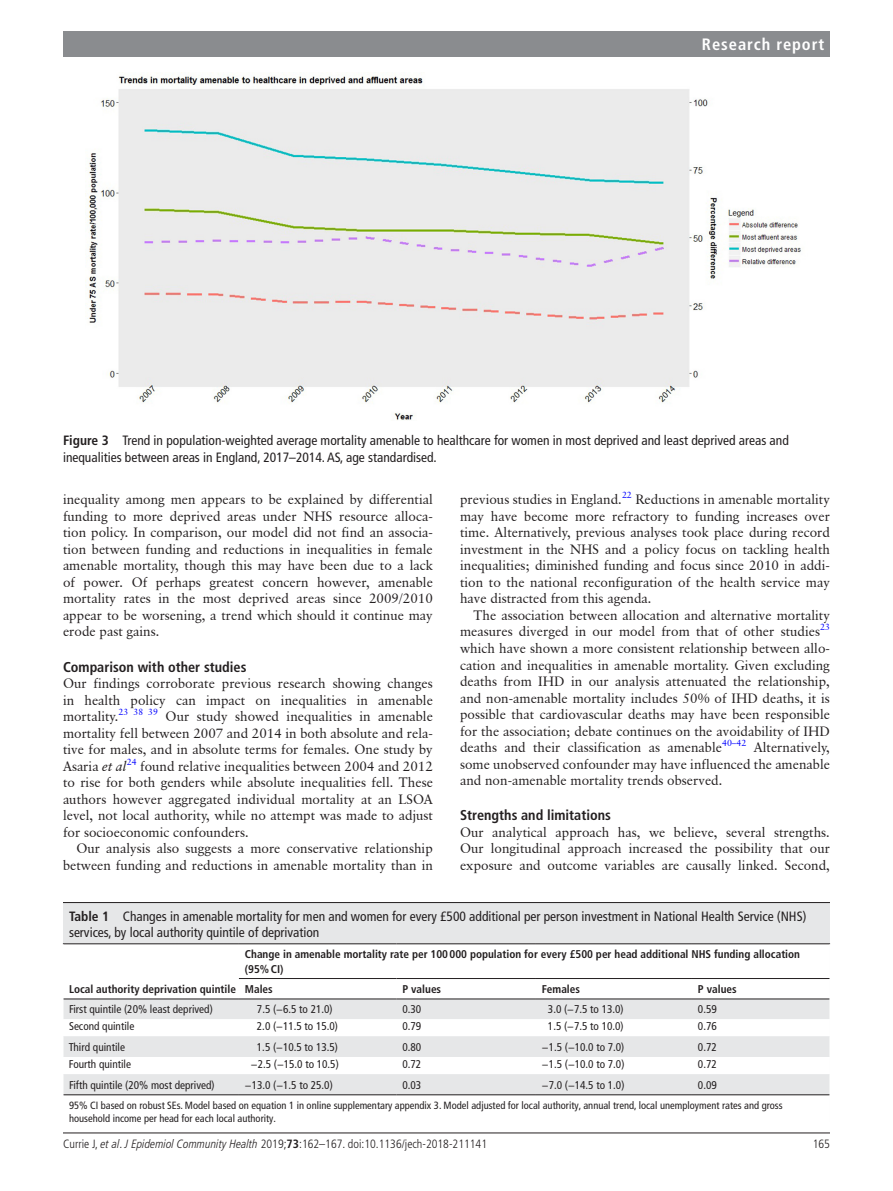
<style>
.page{position:relative;width:893px;height:1191px;background:#fff}
.page>*{position:absolute;margin:0;border:0;box-sizing:border-box;transform-origin:0 0}
.t1{font:700 condensed 16.5px "Frutiger LT Pro";letter-spacing:.055em;color:#fff}
.t2{font:700 condensed 14.25px "Frutiger LT Pro";color:#231f20}
.t3{font:13.5px/16.5px "Classical Garamond BT";color:#231f20;text-align:justify}
.t4{font:condensed 13.5px/16.5px "Frutiger LT Pro";color:#231f20}
.t5{font:300 condensed 12px "Frutiger LT Pro";color:#231f20}
.t6{font:condensed 11.25px "Frutiger LT Pro";color:#231f20}
.t7{font:700 condensed 11.25px/20.4px "Frutiger LT Pro";color:#231f20}
.t8{font:condensed 10.5px/13.5px "Frutiger LT Pro";color:#231f20}
.s1{font-weight:700}
.s2{font-style:italic}
</style>
<div class="page">
<hr style="left:63px;top:1132px;width:767px;height:1px;background:#231f20">
<div style="left:63px;top:31px;width:767px;height:25px;background:#8a8c8f"></div>
<img style="left:85px;top:72px;width:716px;height:348px">
<div style="left:63px;top:902px;width:767px;height:220px;background:#e6e7e8"></div>
<hr style="left:63px;top:902px;width:767px;height:1px;background:#231f20">
<div style="left:64px;top:944px;width:766px;height:178px;background:#fff"></div>
<svg style="left:64px;top:999px;width:766px;height:95px"></svg>
<hr style="left:63px;top:998px;width:176px;height:1px;background:#231f20">
<hr style="left:63px;top:943px;width:176px;height:1px;background:#231f20">
<hr style="left:239px;top:943px;width:157px;height:1px;background:#231f20">
<hr style="left:396px;top:943px;width:140px;height:1px;background:#231f20">
<hr style="left:536px;top:943px;width:156px;height:1px;background:#231f20">
<hr style="left:692px;top:943px;width:138px;height:1px;background:#231f20">
<hr style="left:239px;top:978px;width:157px;height:1px;background:#231f20">
<hr style="left:239px;top:998px;width:157px;height:1px;background:#231f20">
<hr style="left:396px;top:978px;width:140px;height:1px;background:#231f20">
<hr style="left:396px;top:998px;width:140px;height:1px;background:#231f20">
<hr style="left:536px;top:978px;width:156px;height:1px;background:#231f20">
<hr style="left:536px;top:998px;width:156px;height:1px;background:#231f20">
<hr style="left:692px;top:978px;width:138px;height:1px;background:#231f20">
<hr style="left:692px;top:998px;width:138px;height:1px;background:#231f20">
<hr style="left:63px;top:1094px;width:176px;height:1px;background:#231f20">
<hr style="left:239px;top:1094px;width:157px;height:1px;background:#231f20">
<hr style="left:396px;top:1094px;width:140px;height:1px;background:#231f20">
<hr style="left:536px;top:1094px;width:156px;height:1px;background:#231f20">
<hr style="left:692px;top:1094px;width:138px;height:1px;background:#231f20">
<hr style="left:63px;top:944px;width:1px;height:34px;background:#fff">
<svg style="left:63px;top:978px;width:1px;height:144px"></svg>
<p class="t1" style="left:702px;top:34px;width:124px">Research report</p>
<p class="t4" style="left:63px;top:432px;width:727px"><span class="s1">Figure 3</span> Trend in population-weighted average mortality amenable to healthcare for women in most deprived and least deprived areas and inequalities between areas in England, 2017–2014. AS, age standardised.</p>
<p class="t3" style="left:63px;top:491px;width:371px">inequality among men appears to be explained by differential funding to more deprived areas under NHS resource alloca&shy;tion policy. In comparison, our model did not find an associa&shy;tion between funding and reductions in inequalities in female amenable mortality, though this may have been due to a lack of power. Of perhaps greatest concern however, amenable mortality rates in the most deprived areas since 2009/2010 appear to be worsening, a trend which should it continue may erode past gains.</p>
<p class="t2" style="left:63px;top:658px;width:185px">Comparison with other studies</p>
<p class="t3" style="left:63px;top:675px;width:371px">Our findings corroborate previous research showing changes in health policy can impact on inequalities in amenable mortality.<sup>23</sup> <sup>38</sup> <sup>39</sup></p>
<p class="t3" style="left:63px;top:708px;width:371px;text-indent:103px">Our study showed inequalities in amenable mortality fell between 2007 and 2014 in both absolute and rela&shy;tive for males, and in absolute terms for females. One study by Asaria <span class="s2">et al</span><sup>24</sup> found relative inequalities between 2004 and 2012 to rise for both genders while absolute inequalities fell. These authors however aggregated individual mortality at an LSOA level, not local authority, while no attempt was made to adjust for socioeconomic confounders.</p>
<p class="t3" style="left:63px;top:840px;width:371px;text-align:right">Our analysis also suggests a more conservative relationship between funding and reductions in amenable mortality than in</p>
<p class="t3" style="left:460px;top:491px;width:371px">previous studies in England.<sup>22</sup> Reductions in amenable mortality may have become more refractory to funding increases over time. Alternatively, previous analyses took place during record investment in the NHS and a policy focus on tackling health inequalities; diminished funding and focus since 2010 in addi&shy;tion to the national reconfiguration of the health service may have distracted from this agenda.</p>
<p class="t3" style="left:460px;top:607px;width:371px;text-indent:14px">The association between allocation and alternative mortality measures diverged in our model from that of other studies<sup>23 </sup>which have shown a more consistent relationship between allo&shy;cation and inequalities in amenable mortality. Given excluding deaths from IHD in our analysis attenuated the relationship, and non-amenable mortality includes 50% of IHD deaths, it is possible that cardiovascular deaths may have been responsible for the association; debate continues on the avoidability of IHD deaths and their classification as amenable<sup>40–42</sup></p>
<p class="t3" style="left:460px;top:739px;width:371px;text-indent:294px">Alternatively, some unobserved confounder may have influenced the amenable and non-amenable mortality trends observed.</p>
<p class="t2" style="left:460px;top:807px;width:152px">Strengths and limitations</p>
<p class="t3" style="left:460px;top:823px;width:371px">Our analytical approach has, we believe, several strengths.<br>Our longitudinal approach increased the possibility that our exposure and outcome variables are causally linked. Second,</p>
<p class="t4" style="left:69px;top:908px;width:739px"><span class="s1">Table 1</span> Changes in amenable mortality for men and women for every £500 additional per person investment in National Health Service (NHS) services, by local authority quintile of deprivation</p>
<p class="t7" style="left:69px;top:979px;width:168px">Local authority deprivation quintile</p>
<p class="t7" style="left:245px;top:944px;width:454px">Change in amenable mortality rate per 100000 population for every £500 per head additional NHS</p>
<p class="t7" style="left:714px;top:944px;width:87px">funding allocation</p>
<p class="t7" style="left:245px;top:958px;width:40px">(95%CI)<br>Males</p>
<p class="t7" style="left:402px;top:979px;width:40px">P values</p>
<p class="t7" style="left:542px;top:979px;width:40px">Females</p>
<p class="t7" style="left:698px;top:979px;width:40px">P values</p>
<p class="t6" style="left:69px;top:1002px;width:145px">First quintile (20% least deprived)</p>
<p class="t6" style="left:257px;top:1002px;width:77px">7.5 (−6.5 to 21.0)</p>
<p class="t6" style="left:402px;top:1002px;width:20px">0.30</p>
<p class="t6" style="left:548px;top:1002px;width:77px">3.0 (−7.5 to 13.0)</p>
<p class="t6" style="left:698px;top:1002px;width:20px">0.59</p>
<p class="t6" style="left:69px;top:1020px;width:67px">Second quintile</p>
<p class="t6" style="left:257px;top:1020px;width:83px">2.0 (−11.5 to 15.0)</p>
<p class="t6" style="left:402px;top:1020px;width:20px">0.79</p>
<p class="t6" style="left:548px;top:1020px;width:77px">1.5 (−7.5 to 10.0)</p>
<p class="t6" style="left:698px;top:1020px;width:20px">0.76</p>
<p class="t6" style="left:69px;top:1040px;width:58px">Third quintile</p>
<p class="t6" style="left:257px;top:1040px;width:83px">1.5 (−10.5 to 13.5)</p>
<p class="t6" style="left:402px;top:1040px;width:20px">0.80</p>
<p class="t6" style="left:542px;top:1040px;width:84px">−1.5 (−10.0 to 7.0)</p>
<p class="t6" style="left:698px;top:1040px;width:20px">0.72</p>
<p class="t6" style="left:69px;top:1058px;width:64px">Fourth quintile</p>
<p class="t6" style="left:251px;top:1058px;width:89px">−2.5 (−15.0 to 10.5)</p>
<p class="t6" style="left:402px;top:1058px;width:20px">0.72</p>
<p class="t6" style="left:542px;top:1058px;width:84px">−1.5 (−10.0 to 7.0)</p>
<p class="t6" style="left:698px;top:1058px;width:20px">0.72</p>
<p class="t6" style="left:69px;top:1078px;width:147px">Fifth quintile (20% most deprived)</p>
<p class="t6" style="left:245px;top:1078px;width:89px">−13.0 (−1.5 to 25.0)</p>
<p class="t6" style="left:402px;top:1078px;width:20px">0.03</p>
<p class="t6" style="left:542px;top:1078px;width:84px">−7.0 (−14.5 to 1.0)</p>
<p class="t6" style="left:698px;top:1078px;width:20px">0.09</p>
<p class="t8" style="left:69px;top:1098px;width:715px">95% CI based on robust SEs. Model based on equation 1 in online supplementary appendix 3. Model adjusted for local authority, annual trend, local unemployment rates and gross household income per head for each local authority.</p>
<p class="t5" style="left:63px;top:1136px;width:426px">Currie J, <span class="s2">et al</span>. <span class="s2">J Epidemiol Community Health</span> 2019;<span class="s1">73</span>:162–167. doi:10.1136/jech-2018-211141</p>
<p class="t5" style="left:813px;top:1136px;width:19px">165</p>
</div>
